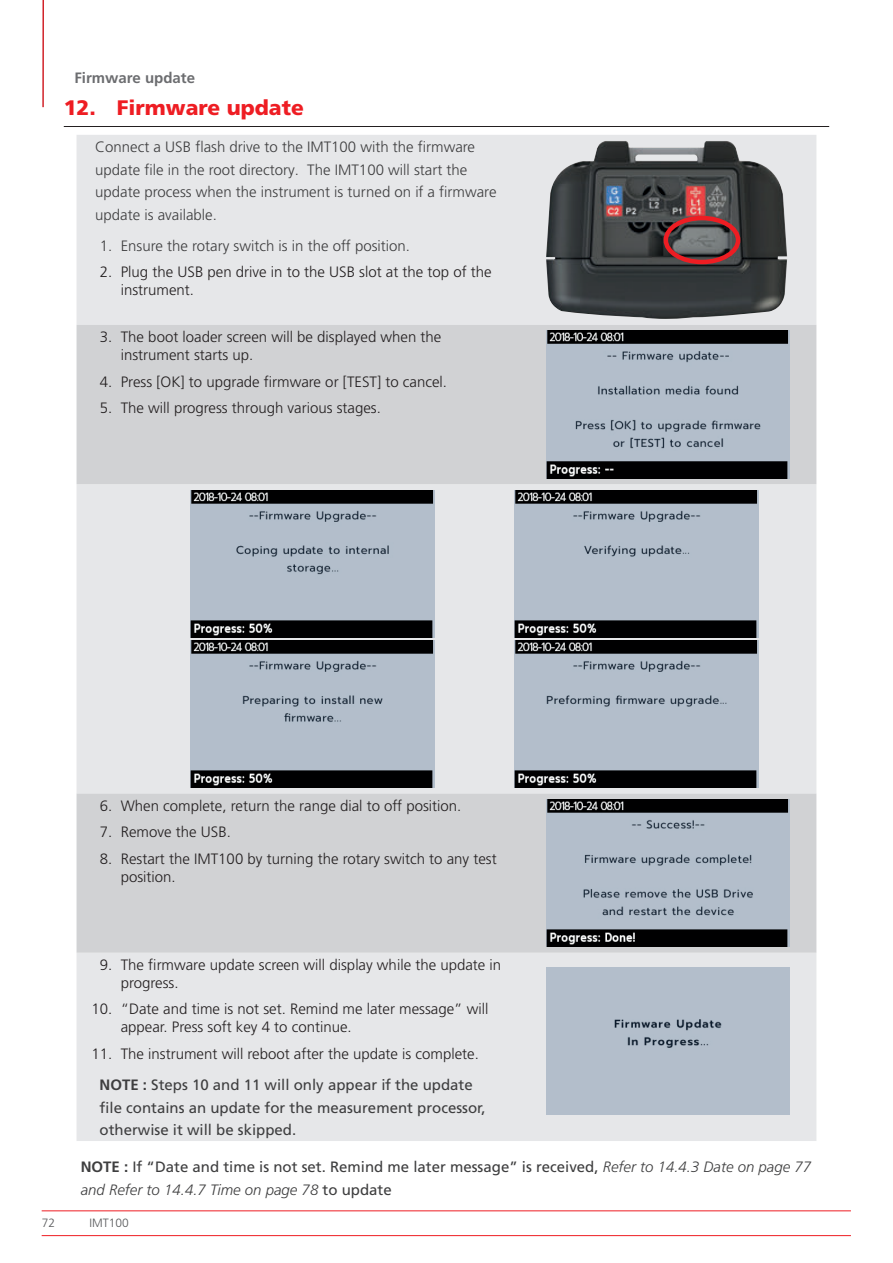
<style>
.page{position:relative;width:893px;height:1263px;background:#fff}
.page>*{position:absolute;margin:0;border:0;box-sizing:border-box;transform-origin:0 0}
.t1{font:900 21px "Frutiger LT Pro";color:#ee1d23}
.t2{font:300 15px/18px "Frutiger LT Pro";color:#231f20}
.t3{font:300 15px/22.5px "Frutiger LT Pro";color:#3e3e3f}
.t4{font:15px/22.5px "Frutiger LT Pro";color:#3e3e3f}
.t5{font:700 15px "Frutiger LT Pro";color:#6c6d70}
.t6{font:300 12px "Frutiger LT Pro";color:#57585a}
.s1{font-weight:700;color:#3e3e3f}
.s2{font-weight:400;color:#3e3e3f}
.s3{font-weight:700}
.s4{font-weight:300;font-style:italic}
</style>
<div class="page">
<hr style="left:42px;top:1210px;width:809px;height:1px;background:#ee1d23">
<hr style="left:42px;top:1235px;width:809px;height:1px;background:#ee1d23">
<hr style="left:42px;top:0;width:2px;height:107px;background:#d1232a">
<hr style="left:64px;top:126px;width:765px;height:1px;background:#231f20">
<div style="left:77px;top:135px;width:739px;height:1006px;background:#e6e7e9"></div>
<svg style="left:77px;top:325px;width:739px;height:628px;background:#d6d7d9"></svg>
<img style="left:546px;top:141px;width:241px;height:178px">
<div style="left:664px;top:216px;width:76px;height:48px;border:4px solid #ee1d23;border-radius:50%"></div>
<img style="left:546px;top:331px;width:244px;height:147px">
<img style="left:191px;top:490px;width:243px;height:147px">
<img style="left:515px;top:490px;width:243px;height:147px">
<img style="left:191px;top:640px;width:243px;height:147px">
<img style="left:515px;top:640px;width:243px;height:147px">
<img style="left:546px;top:799px;width:244px;height:148px">
<div style="left:546px;top:967px;width:244px;height:147px;background:#b3becb"></div>
<p class="t5" style="left:74px;top:68px;width:122px">Firmware update</p>
<h1 class="t1" style="left:64px;top:95px;width:242px">12. Firmware update</h1>
<p class="t3" style="left:95px;top:136px;width:403px">Connect a USB flash drive to the IMT100 with the firmware update file in the root directory. The IMT100 will start the update process when the instrument is turned on if a firmware update is available.</p>
<p class="t3" style="left:100px;top:234px;width:312px">1. Ensure the rotary switch is in the off position.</p>
<p class="t2" style="left:121px;top:263px;width:372px;text-indent:-21px">2. Plug the USB pen drive in to the USB slot at the top of the instrument.</p>
<p class="t2" style="left:121px;top:328px;width:322px;text-indent:-21px">3. The boot loader screen will be displayed when the instrument starts up.</p>
<p class="t2" style="left:100px;top:373px;width:349px">4. Press [OK] to upgrade firmware or [TEST] to cancel.</p>
<p class="t2" style="left:100px;top:399px;width:283px">5. The will progress through various stages.</p>
<p class="t2" style="left:100px;top:797px;width:363px">6. When complete, return the range dial to off position.</p>
<p class="t2" style="left:100px;top:823px;width:133px">7. Remove the USB.</p>
<p class="t2" style="left:121px;top:850px;width:377px;text-indent:-21px">8. Restart the IMT100 by turning the rotary switch to any test position.</p>
<p class="t2" style="left:121px;top:956px;width:382px;text-indent:-21px">9. The firmware update screen will display while the update in progress.</p>
<p class="t2" style="left:121px;top:1000px;width:369px;text-indent:-29px">10. “Date and time is not set. Remind me later message” will appear. Press soft key 4 to continue.</p>
<p class="t2" style="left:91px;top:1038px;width:389px;line-height:31px;text-align:center">11. The instrument will reboot after the update is complete.<br><span class="s1">NOTE :</span> <span class="s2">Steps 10 and 11 will only appear if the update</span></p>
<p class="t4" style="left:100px;top:1096px;width:388px">file contains an update for the measurement processor, otherwise it will be skipped.</p>
<p class="t4" style="left:81px;top:1155px;width:732px"><span class="s3">NOTE :</span> If “Date and time is not set. Remind me later message” is received, <span class="s4">Refer to 14.4.3 Date on page 77 and Refer to 14.4.7 Time on page 78</span> to update</p>
<p class="t6" style="left:42px;top:1216px;width:15px">72</p>
<p class="t6" style="left:89px;top:1216px;width:41px">IMT100</p>
</div>
